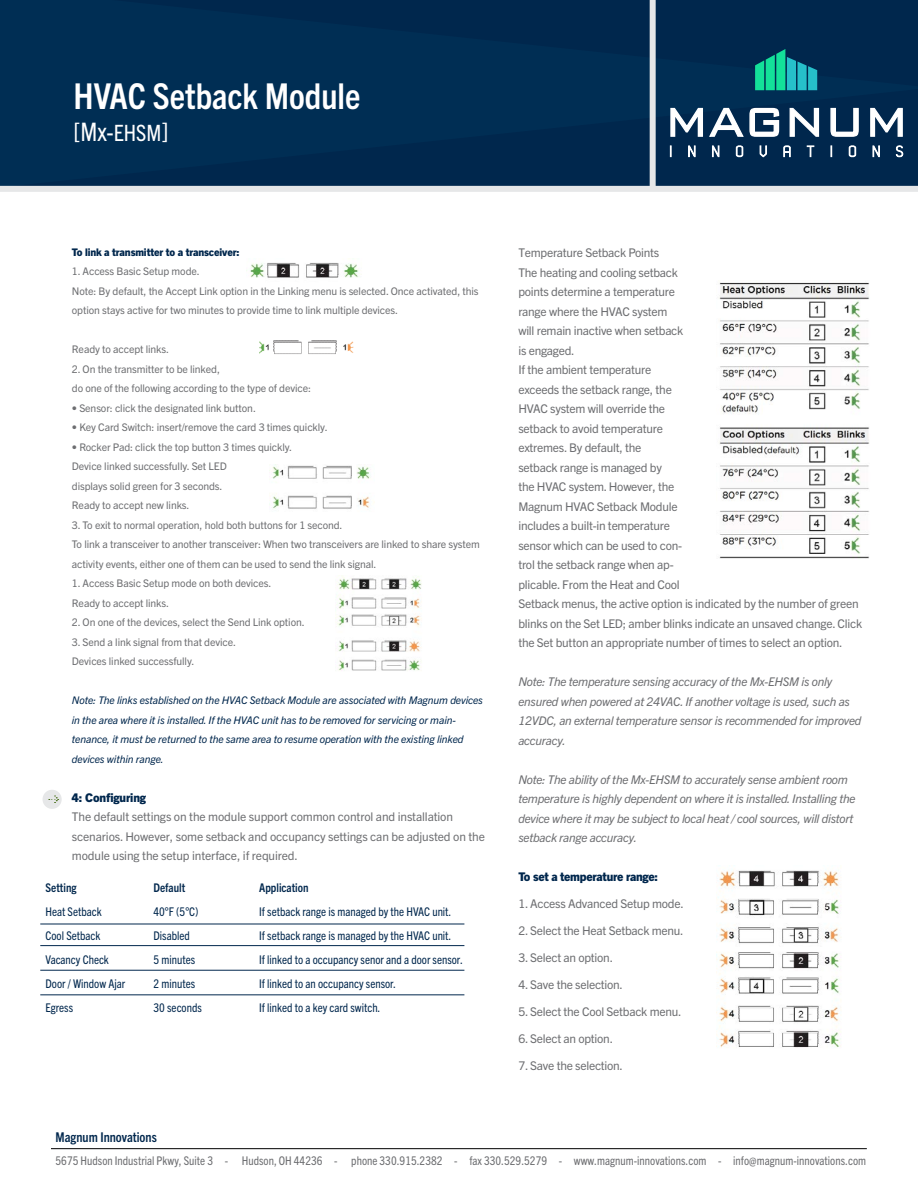
<style>
.page{position:relative;width:918px;height:1188px;background:#fff}
.page>*{position:absolute;margin:0;border:0;box-sizing:border-box;transform-origin:0 0}
.t1{font:700 condensed 35.7px "Trade Gothic Next LT Pro";color:#fff}
.t2{font:condensed 25.5px "Trade Gothic Next LT Pro";color:#fff}
.t3{font:700 condensed 13.5px "Trade Gothic Next LT Pro";color:#00274d}
.t4{font:12px/19.5px "Trade Gothic Next LT Pro";letter-spacing:-.02em;color:#6d6e71}
.t5{font:italic 12px/19.5px "Trade Gothic Next LT Pro";letter-spacing:-.02em;color:#6d6e71}
.t6{font:condensed 12px/24px "Trade Gothic Next LT Pro";color:#00274d}
.t7{font:condensed 12px "Trade Gothic Next LT Pro";letter-spacing:.005em;color:#6d6e71}
.t8{font:800 12px "Trade Gothic Next LT Pro";letter-spacing:-.02em;color:#00274d}
.t9{font:700 condensed 12px "Trade Gothic Next LT Pro";color:#00274d}
.t10{font:10.5px/19.5px "Trade Gothic Next LT Pro";letter-spacing:-.01em;color:#6d6e71}
.t11{font:italic 10.5px/19.5px "Trade Gothic Next LT Pro";letter-spacing:-.01em;color:#00274d}
.t12{font:800 10.5px "Trade Gothic Next LT Pro";letter-spacing:-.01em;color:#00274d}
.s1{font-size:22.5px}
</style>
<div class="page">
<hr style="left:51px;top:1148px;width:816px;height:1px;background:#000">
<div style="left:0;top:0;width:918px;height:186px;background:#002e54"></div>
<div style="left:650px;top:0;width:6px;height:190px;background:#e6e7e8"></div>
<div style="left:0;top:186px;width:918px;height:6px;background:#e6e7e8"></div>
<div style="left:41px;top:789px;width:22px;height:21px;background:#e6e7e8;border-radius:50%"></div>
<div style="left:40px;top:788px;width:24px;height:23px;border:2px solid #fff;border-radius:50%"></div>
<svg style="left:49px;top:796px;width:10px;height:7px"></svg>
<img style="left:250px;top:263px;width:109px;height:15px">
<img style="left:259px;top:340px;width:95px;height:14px">
<img style="left:272px;top:464px;width:98px;height:45px">
<img style="left:336px;top:575px;width:86px;height:96px">
<hr style="left:40px;top:924px;width:424px;height:1px;background:#00274d">
<hr style="left:40px;top:945px;width:424px;height:1px;background:#00274d">
<hr style="left:40px;top:970px;width:424px;height:1px;background:#00274d">
<hr style="left:40px;top:995px;width:424px;height:1px;background:#00274d">
<img style="left:716px;top:870px;width:125px;height:178px">
<img style="left:719px;top:282px;width:151px;height:277px">
<svg style="left:670px;top:105px;width:234px;height:33px"></svg>
<svg style="left:670px;top:145px;width:233px;height:12px;background:#2c4c6c"></svg>
<svg style="left:755px;top:49px;width:62px;height:41px;background:#11948b"></svg>
<h1 class="t1" style="left:74px;top:72px;width:289px">HVAC Setback Module</h1>
<h2 class="t2" style="left:74px;top:114px;width:96px">[Mx-<span class="s1">EHSM</span>]</h2>
<p class="t12" style="left:72px;top:245px;width:169px">To link a transmitter to a transceiver:</p>
<p class="t10" style="left:72px;top:261px;width:408px">1. Access Basic Setup mode.<br>Note: By default, the Accept Link option in the Linking menu is selected. Once activated, this option stays active for two minutes to provide time to link multiple devices.</p>
<p class="t10" style="left:72px;top:339px;width:99px">Ready to accept links.</p>
<p class="t10" style="left:72px;top:359px;width:241px">2. On the transmitter to be linked,<br>do one of the following according to the type of device:</p>
<p class="t10" style="left:72px;top:398px;width:186px">• Sensor: click the designated link button.</p>
<p class="t10" style="left:72px;top:417px;width:257px">• Key Card Switch: insert/remove the card 3 times quickly.</p>
<p class="t10" style="left:72px;top:437px;width:222px">• Rocker Pad: click the top button 3 times quickly.<br>Device linked successfully. Set LED<br>displays solid green for 3 seconds.<br>Ready to accept new links.</p>
<p class="t10" style="left:72px;top:515px;width:410px">3. To exit to normal operation, hold both buttons for 1 second.<br>To link a transceiver to another transceiver: When two transceivers are linked to share system activity events, either one of them can be used to send the link signal.</p>
<p class="t10" style="left:72px;top:573px;width:201px">1. Access Basic Setup mode on both devices.<br>Ready to accept links.</p>
<p class="t10" style="left:72px;top:612px;width:234px">2. On one of the devices, select the Send Link option.</p>
<p class="t10" style="left:72px;top:632px;width:166px">3. Send a link signal from that device.<br>Devices linked successfully.</p>
<p class="t11" style="left:72px;top:690px;width:413px">Note: The links established on the HVAC Setback Module are associated with Magnum devices in the area where it is installed. If the HVAC unit has to be removed for servicing or main&shy;tenance, it must be returned to the same area to resume operation with the existing linked devices within range.</p>
<p class="t8" style="left:72px;top:789px;width:76px">4: Configuring</p>
<p class="t4" style="left:72px;top:807px;width:415px">The default settings on the module support common control and installation scenarios. However, some setback and occupancy settings can be adjusted on the module using the setup interface, if required.</p>
<p class="t9" style="left:46px;top:880px;width:33px">Setting</p>
<p class="t9" style="left:154px;top:880px;width:33px">Default</p>
<p class="t6" style="left:46px;top:899px;width:58px">Heat Setback</p>
<p class="t6" style="left:154px;top:899px;width:46px">40°F (5°C)</p>
<p class="t6" style="left:46px;top:923px;width:56px">Cool Setback</p>
<p class="t6" style="left:154px;top:923px;width:38px">Disabled</p>
<p class="t6" style="left:46px;top:947px;width:65px">Vacancy Check</p>
<p class="t6" style="left:154px;top:947px;width:43px">5 minutes</p>
<p class="t6" style="left:46px;top:971px;width:81px">Door / Window Ajar</p>
<p class="t6" style="left:154px;top:971px;width:43px">2 minutes</p>
<p class="t6" style="left:46px;top:995px;width:29px">Egress</p>
<p class="t6" style="left:154px;top:995px;width:50px">30 seconds</p>
<p class="t9" style="left:259px;top:880px;width:51px">Application</p>
<p class="t6" style="left:259px;top:899px;width:205px">If setback range is managed by the HVAC unit.<br>If setback range is managed by the HVAC unit.<br>If linked to a occupancy senor and a door sensor.<br>If linked to an occupancy sensor.<br>If linked to a key card switch.</p>
<p class="t4" style="left:518px;top:242px;width:345px">Temperature Setback Points<br>The heating and cooling setback<br>points determine a temperature<br>range where the HVAC system<br>will remain inactive when setback<br>is engaged.<br>If the ambient temperature<br>exceeds the setback range, the<br>HVAC system will override the<br>setback to avoid temperature<br>extremes. By default, the<br>setback range is managed by<br>the HVAC system. However, the<br>Magnum HVAC Setback Module<br>includes a built-in temperature<br>sensor which can be used to con-<br>trol the setback range when ap-<br>plicable. From the Heat and Cool<br>Setback menus, the active option is indicated by the number of green blinks on the Set LED; amber blinks indicate an unsaved change. Click the Set button an appropriate number of times to select an option.</p>
<p class="t5" style="left:518px;top:671px;width:345px">Note: The temperature sensing accuracy of the Mx-EHSM is only ensured when powered at 24VAC. If another voltage is used, such as 12VDC, an external temperature sensor is recommended for improved accuracy.</p>
<p class="t5" style="left:518px;top:769px;width:339px">Note: The ability of the Mx-EHSM to accurately sense ambient room temperature is highly dependent on where it is installed. Installing the device where it may be subject to local heat / cool sources, will distort setback range accuracy.</p>
<p class="t8" style="left:518px;top:868px;width:141px">To set a temperature range:</p>
<p class="t4" style="left:518px;top:893px;width:167px">1. Access Advanced Setup mode.</p>
<p class="t4" style="left:518px;top:920px;width:167px">2. Select the Heat Setback menu.</p>
<p class="t4" style="left:518px;top:947px;width:96px">3. Select an option.</p>
<p class="t4" style="left:518px;top:974px;width:106px">4. Save the selection.</p>
<p class="t4" style="left:518px;top:1001px;width:165px">5. Select the Cool Setback menu.</p>
<p class="t4" style="left:518px;top:1028px;width:96px">6. Select an option.</p>
<p class="t4" style="left:518px;top:1055px;width:106px">7. Save the selection.</p>
<p class="t3" style="left:56px;top:1128px;width:103px">Magnum Innovations</p>
<p class="t7" style="left:56px;top:1152px;width:812px">5675 Hudson Industrial Pkwy, Suite 3 - Hudson, OH 44236 - phone 330.915.2382 - fax 330.529.5279 - www.magnum-innovations.com - info@magnum-innovations.com</p>
</div>
